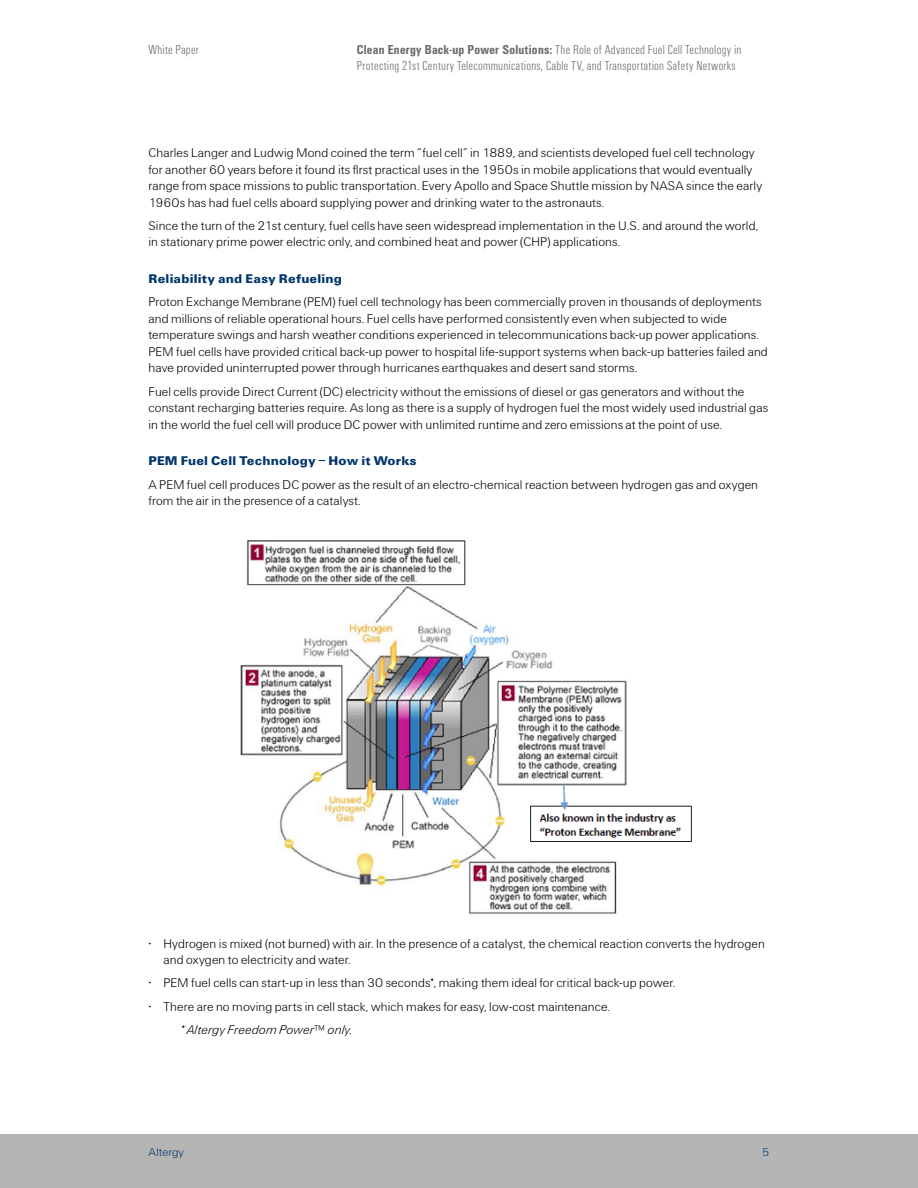
<style>
.page{position:relative;width:918px;height:1188px;background:#fff}
.page>*{position:absolute;margin:0;border:0;box-sizing:border-box;transform-origin:0 0}
.t1{font:13.5px/16.5px "U47";letter-spacing:.015em;color:#6a6b6a}
.t2{font:13.2px/16.5px "U45";letter-spacing:.005em;color:#000}
.t3{font:13.2px "U75";letter-spacing:.015em;color:#00356c}
.t4{font:13.2px "U46";letter-spacing:.015em;color:#000}
.t5{font:12px "U45";letter-spacing:.01em;color:#00356c}
.s1{font-family:"U67"}
</style>
<div class="page">
<div style="left:0;top:1134px;width:918px;height:54px;background:#b5b5b5"></div>
<img style="left:240px;top:540px;width:452px;height:375px">
<p class="t1" style="left:148px;top:42px;width:52px">White Paper</p>
<p class="t1" style="left:357px;top:42px;width:386px"><span class="s1">Clean Energy Back-up Power Solutions:</span> The Role of Advanced Fuel Cell Technology in<br>Protecting 21st Century Telecommunications, Cable TV, and Transportation Safety Networks</p>
<p class="t2" style="left:148px;top:146px;width:615px">Charles Langer and Ludwig Mond coined the term “fuel cell” in 1889, and scientists developed fuel cell technology for another 60 years before it found its first practical uses in the 1950s in mobile applications that would eventually range from space missions to public transportation. Every Apollo and Space Shuttle mission by NASA since the early 1960s has had fuel cells aboard supplying power and drinking water to the astronauts.</p>
<p class="t2" style="left:148px;top:218px;width:611px">Since the turn of the 21st century, fuel cells have seen widespread implementation in the U.S. and around the world, in stationary prime power electric only, and combined heat and power (CHP) applications.</p>
<p class="t3" style="left:148px;top:270px;width:195px">Reliability and Easy Refueling</p>
<p class="t2" style="left:148px;top:295px;width:621px">Proton Exchange Membrane (PEM) fuel cell technology has been commercially proven in thousands of deployments and millions of reliable operational hours. Fuel cells have performed consistently even when subjected to wide temperature swings and harsh weather conditions experienced in telecommunications back-up power applications.<br>PEM fuel cells have provided critical back-up power to hospital life-support systems when back-up batteries failed and have provided uninterrupted power through hurricanes earthquakes and desert sand storms.</p>
<p class="t2" style="left:148px;top:384px;width:621px">Fuel cells provide Direct Current (DC) electricity without the emissions of diesel or gas generators and without the constant recharging batteries require. As long as there is a supply of hydrogen fuel the most widely used industrial gas in the world the fuel cell will produce DC power with unlimited runtime and zero emissions at the point of use.</p>
<p class="t3" style="left:148px;top:452px;width:270px">PEM Fuel Cell Technology – How it Works</p>
<p class="t2" style="left:148px;top:477px;width:611px">A PEM fuel cell produces DC power as the result of an electro-chemical reaction between hydrogen gas and oxygen from the air in the presence of a catalyst.</p>
<p class="t2" style="left:164px;top:936px;width:603px;text-indent:-15px">• Hydrogen is mixed (not burned) with air. In the presence of a catalyst, the chemical reaction converts the hydrogen and oxygen to electricity and water.</p>
<p class="t2" style="left:148px;top:976px;width:529px">• PEM fuel cells can start-up in less than 30 seconds*, making them ideal for critical back-up power.</p>
<p class="t2" style="left:148px;top:999px;width:463px">• There are no moving parts in cell stack, which makes for easy, low-cost maintenance.</p>
<p class="t4" style="left:180px;top:1021px;width:174px">* Altergy Freedom Power™ only.</p>
<p class="t5" style="left:148px;top:1144px;width:37px">Altergy</p>
<p class="t5" style="left:762px;top:1144px;width:9px">5</p>
</div>
